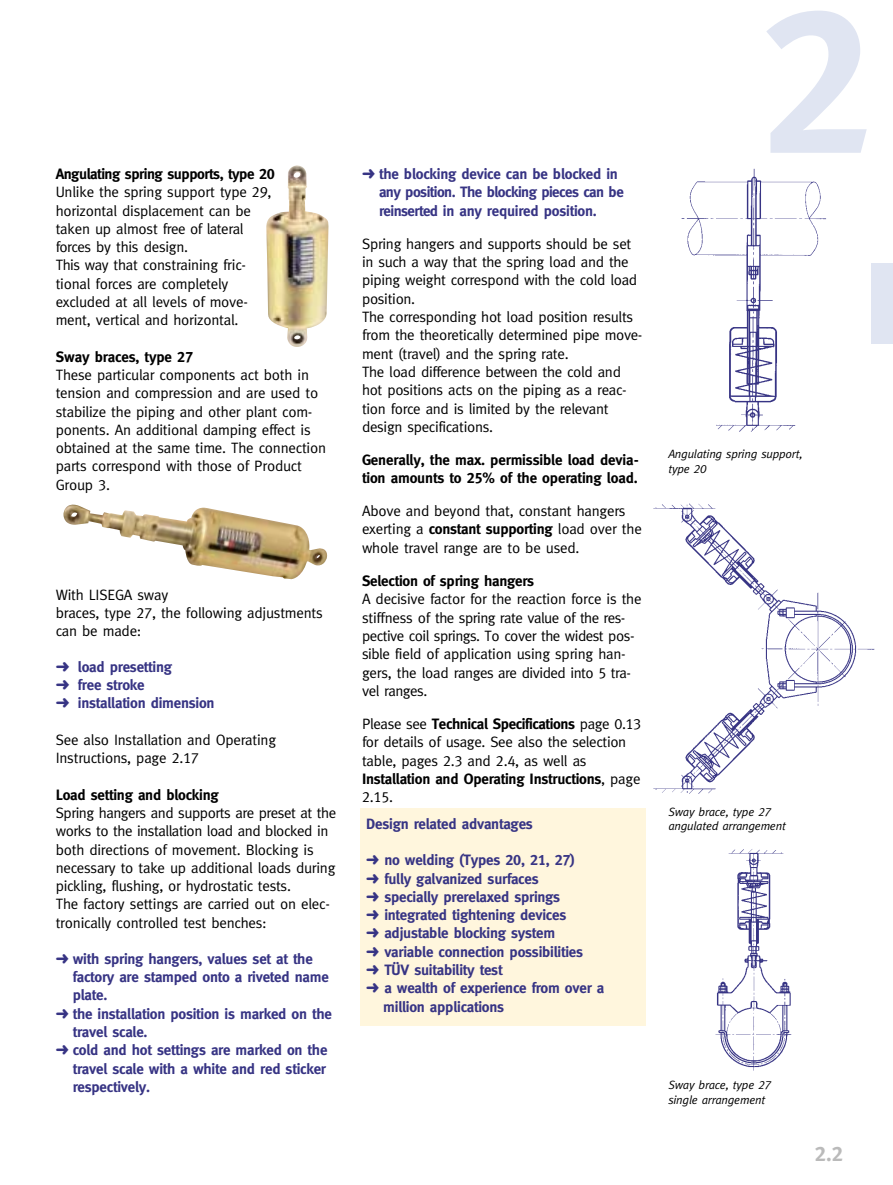
<style>
.page{position:relative;width:893px;height:1185px;background:#fff}
.page>*{position:absolute;margin:0;border:0;box-sizing:border-box;transform-origin:0 0}
.t1{font:210px "Meta Bold Caps";color:#e0e5f2}
.t2{font:21px "Meta Bold Caps";color:#bababa}
.t3{font:15px/18.3px "Meta LISEGA Normal";letter-spacing:-.015em;color:#000}
.t4{font:15px/18px "Meta LISEGA Bold";letter-spacing:-.015em;color:#373484}
.t5{font:15px/18px "Meta LISEGA Bold";letter-spacing:-.015em;color:#000}
.t6{font:700 15px "Meta";letter-spacing:-.015em;color:#000}
.t7{font:12px/14.4px "Meta LISEGA Italic";letter-spacing:-.015em;color:#000}
.s1{font-family:"Meta LISEGA Bold"}
.s2{font-family:"Meta LISEGA Normal"}
</style>
<div class="page">
<div style="left:360px;top:808px;width:285px;height:218px;background:#fff6dd"></div>
<img style="left:645px;top:503px;width:230px;height:308px">
<img style="left:681px;top:168px;width:146px;height:264px">
<div style="left:871px;top:264px;width:21px;height:80px;background:#e0e5f2"></div>
<img style="left:715px;top:849px;width:77px;height:222px">
<img style="left:266px;top:165px;width:62px;height:182px">
<img style="left:63px;top:505px;width:264px;height:74px">
<p class="t5" style="left:56px;top:166px;width:220px">Angulating spring supports, type 20</p>
<p class="t3" style="left:56px;top:185px;width:217px">Unlike the spring support type 29, horizontal displacement can be taken up almost free of lateral forces by this design.<br>This way that constraining fric&shy;tional forces are completely excluded at all levels of move&shy;ment, vertical and horizontal.</p>
<p class="t5" style="left:56px;top:349px;width:139px">Sway braces, type 27</p>
<p class="t3" style="left:56px;top:367px;width:272px">These particular components act both in tension and compression and are used to stabilize the piping and other plant com&shy;ponents. An additional damping effect is obtained at the same time. The connection parts correspond with those of Product Group 3.</p>
<p class="t3" style="left:56px;top:587px;width:268px">With LISEGA sway<br>braces, type 27, the following adjustments can be made:</p>
<p class="t4" style="left:56px;top:660px;width:160px">➜ load presetting<br>➜ free stroke<br>➜ installation dimension</p>
<p class="t3" style="left:56px;top:732px;width:222px">See also Installation and Operating<br>Instructions, page 2.17</p>
<p class="t6" style="left:56px;top:789px;width:164px">Load setting and blocking</p>
<p class="t3" style="left:56px;top:805px;width:282px">Spring hangers and supports are preset at the works to the installation load and blocked in both directions of movement. Blocking is necessary to take up additional loads during pickling, flushing, or hydrostatic tests.<br>The factory settings are carried out on elec&shy;tronically controlled test benches:</p>
<p class="t4" style="left:56px;top:952px;width:259px">➜ with spring hangers, values set at the</p>
<p class="t4" style="left:73px;top:970px;width:258px">factory are stamped onto a riveted name</p>
<p class="t4" style="left:73px;top:988px;width:36px">plate.</p>
<p class="t4" style="left:56px;top:1006px;width:278px">➜ the installation position is marked on the</p>
<p class="t4" style="left:73px;top:1024px;width:76px">travel scale.</p>
<p class="t4" style="left:56px;top:1043px;width:273px">➜ cold and hot settings are marked on the</p>
<p class="t4" style="left:73px;top:1061px;width:255px">travel scale with a white and red sticker</p>
<p class="t4" style="left:73px;top:1079px;width:79px">respectively.</p>
<p class="t4" style="left:379px;top:166px;width:246px;text-indent:-17px">➜ the blocking device can be blocked in any position. The blocking pieces can be reinserted in any required position.</p>
<p class="t3" style="left:362px;top:236px;width:282px">Spring hangers and supports should be set in such a way that the spring load and the piping weight correspond with the cold load position.<br>The corresponding hot load position results from the theoretically determined pipe move&shy;ment (travel) and the spring rate.<br>The load difference between the cold and hot positions acts on the piping as a reac&shy;tion force and is limited by the relevant design specifications.</p>
<p class="t5" style="left:362px;top:452px;width:278px">Generally, the max. permissible load devia&shy;tion amounts to 25% of the operating load.</p>
<p class="t3" style="left:362px;top:503px;width:281px">Above and beyond that, constant hangers exerting a <span class="s1">constant supporting</span> load over the whole travel range are to be used.</p>
<p class="t6" style="left:362px;top:575px;width:174px">Selection of spring hangers</p>
<p class="t3" style="left:362px;top:592px;width:281px">A decisive factor for the reaction force is the stiffness of the spring rate value of the res&shy;pective coil springs. To cover the widest pos&shy;sible field of application using spring han&shy;gers, the load ranges are divided into 5 tra&shy;vel ranges.</p>
<p class="t5" style="left:362px;top:717px;width:281px"><span class="s2">Please see</span> Technical Specifications <span class="s2">page 0.13</span></p>
<p class="t3" style="left:362px;top:735px;width:266px">for details of usage. See also the selection table, pages 2.3 and 2.4, as well as</p>
<p class="t5" style="left:362px;top:771px;width:280px">Installation and Operating Instructions<span class="s2">, page</span></p>
<p class="t3" style="left:362px;top:790px;width:33px">2.15.</p>
<p class="t4" style="left:366px;top:816px;width:168px">Design related advantages</p>
<p class="t4" style="left:366px;top:853px;width:210px">➜ no welding (Types 20, 21, 27)</p>
<p class="t4" style="left:366px;top:871px;width:174px">➜ fully galvanized surfaces</p>
<p class="t4" style="left:366px;top:889px;width:195px">➜ specially prerelaxed springs</p>
<p class="t4" style="left:366px;top:908px;width:201px">➜ integrated tightening devices</p>
<p class="t4" style="left:366px;top:926px;width:190px">➜ adjustable blocking system</p>
<p class="t4" style="left:366px;top:944px;width:218px">➜ variable connection possibilities</p>
<p class="t4" style="left:366px;top:962px;width:138px">➜ TÜV suitability test</p>
<p class="t4" style="left:366px;top:981px;width:239px">➜ a wealth of experience from over a</p>
<p class="t4" style="left:383px;top:999px;width:122px">million applications</p>
<h1 class="t1" style="left:760px;top:-43px;width:114px">2</h1>
<p class="t7" style="left:668px;top:448px;width:136px">Angulating spring support, type 20</p>
<p class="t7" style="left:668px;top:806px;width:119px">Sway brace, type 27 angulated arrangement</p>
<p class="t7" style="left:668px;top:1079px;width:104px">Sway brace, type 27 single arrangement</p>
<h2 class="t2" style="left:814px;top:1142px;width:30px">2.2</h2>
</div>
